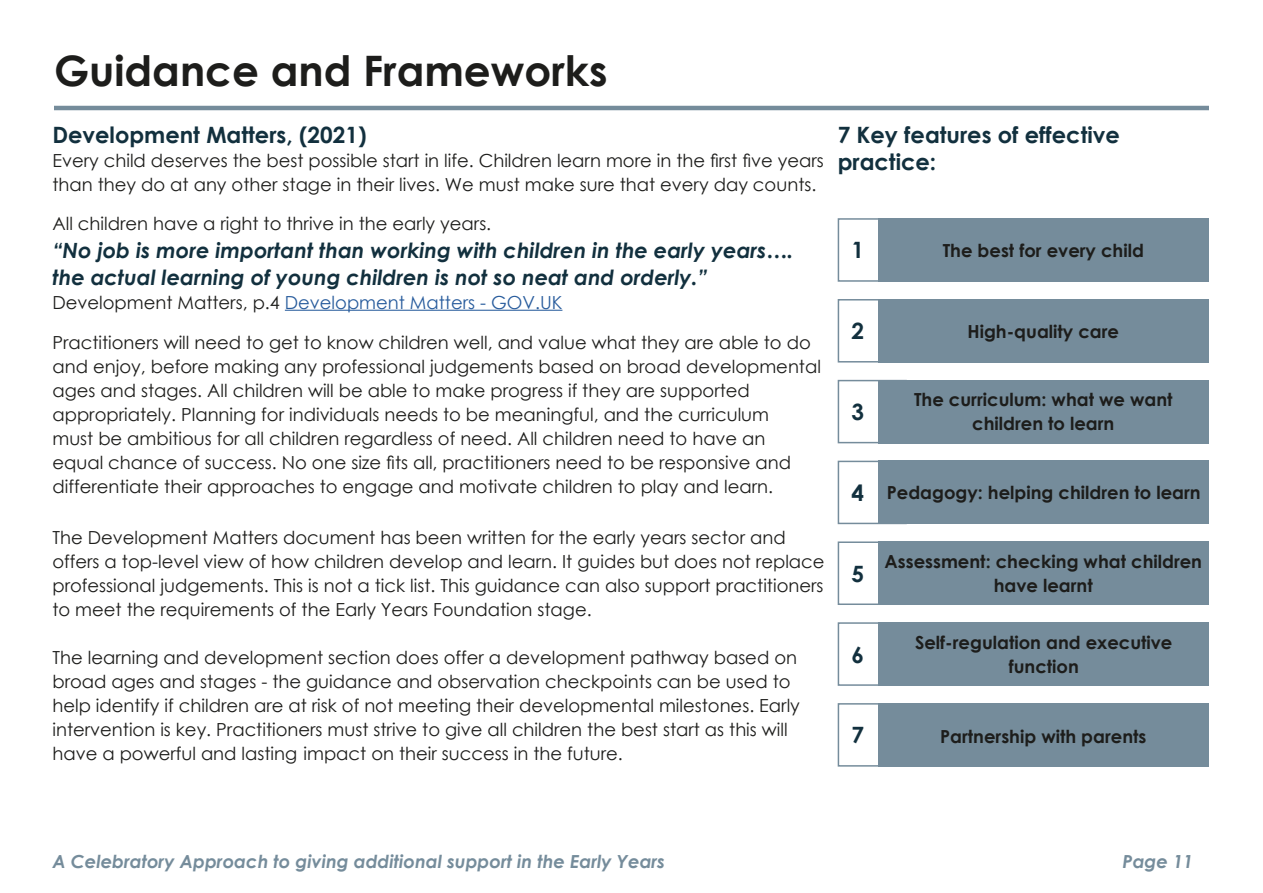
<style>
.page{position:relative;width:1263px;height:893px;background:#fff}
.page>*{position:absolute;margin:0;border:0;box-sizing:border-box;transform-origin:0 0}
.t1{font:700 42px "Century Gothic";color:#1d1d1b}
.t2{font:700 22.5px/27px "Century Gothic";color:#12303e}
.t3{font:italic 700 21px/27px "Century Gothic";color:#12303e}
.t4{font:18px/24px "Century Gothic";color:#1d1d1b}
.t5{font:700 18px/24px "Century Gothic";color:#1d1d1b;text-align:center}
.t6{font:italic 700 18px "Century Gothic";color:#758c9b}
.t7{font:18px "Century Gothic";color:#275b9c}
.s1{color:#1d1d1b}
</style>
<div class="page">
<div style="left:838px;top:703px;width:69px;height:64px;background:#fff;border:2px solid #758c9b"></div>
<div style="left:838px;top:622px;width:69px;height:64px;background:#fff;border:2px solid #758c9b"></div>
<div style="left:838px;top:541px;width:69px;height:64px;background:#fff;border:2px solid #758c9b"></div>
<div style="left:838px;top:461px;width:69px;height:63px;background:#fff;border:2px solid #758c9b"></div>
<div style="left:838px;top:380px;width:69px;height:63px;background:#fff;border:2px solid #758c9b"></div>
<div style="left:838px;top:299px;width:69px;height:64px;background:#fff;border:2px solid #758c9b"></div>
<div style="left:838px;top:218px;width:69px;height:64px;background:#fff;border:2px solid #758c9b"></div>
<hr style="left:54px;top:106px;width:1155px;height:4px;background:#758c9b">
<hr style="left:285px;top:310px;width:277px;height:1px;background:#275b9c">
<div style="left:878px;top:218px;width:331px;height:64px;background:#758c9b"></div>
<div style="left:878px;top:703px;width:331px;height:64px;background:#758c9b"></div>
<div style="left:878px;top:622px;width:331px;height:64px;background:#758c9b"></div>
<div style="left:878px;top:541px;width:331px;height:64px;background:#758c9b"></div>
<div style="left:878px;top:461px;width:331px;height:63px;background:#758c9b"></div>
<div style="left:878px;top:380px;width:331px;height:63px;background:#758c9b"></div>
<div style="left:878px;top:299px;width:331px;height:64px;background:#758c9b"></div>
<p class="t1" style="left:54px;top:38px;width:555px">Guidance and Frameworks</p>
<p class="t2" style="left:52px;top:120px;width:316px">Development Matters, (2021)</p>
<p class="t4" style="left:52px;top:148px;width:773px">Every child deserves the best possible start in life. Children learn more in the first five years than they do at any other stage in their lives. We must make sure that every day counts.</p>
<p class="t4" style="left:52px;top:212px;width:440px">All children have a right to thrive in the early years.</p>
<p class="t3" style="left:52px;top:235px;width:742px">“No job is more important than working with children in the early years…. the actual learning of young children is not so neat and orderly.”</p>
<p class="t7" style="left:52px;top:289px;width:511px"><span class="s1">Development Matters, p.4</span> Development Matters - GOV.UK</p>
<p class="t4" style="left:52px;top:330px;width:770px">Practitioners will need to get to know children well, and value what they are able to do and enjoy, before making any professional judgements based on broad developmental ages and stages. All children will be able to make progress if they are supported appropriately. Planning for individuals needs to be meaningful, and the curriculum<br>must be ambitious for all children regardless of need. All children need to have an<br>equal chance of success. No one size fits all, practitioners need to be responsive and differentiate their approaches to engage and motivate children to play and learn.</p>
<p class="t4" style="left:52px;top:525px;width:774px">The Development Matters document has been written for the early years sector and offers a top-level view of how children develop and learn. It guides but does not replace professional judgements. This is not a tick list. This guidance can also support practitioners to meet the requirements of the Early Years Foundation stage.</p>
<p class="t4" style="left:52px;top:645px;width:749px">The learning and development section does offer a development pathway based on broad ages and stages - the guidance and observation checkpoints can be used to help identify if children are at risk of not meeting their developmental milestones. Early intervention is key. Practitioners must strive to give all children the best start as this will have a powerful and lasting impact on their success in the future.</p>
<p class="t2" style="left:838px;top:120px;width:284px">7 Key features of effective practice:</p>
<p class="t2" style="left:851px;top:236px;width:14px">1</p>
<p class="t5" style="left:943px;top:237px;width:203px">The best for every child</p>
<p class="t2" style="left:851px;top:317px;width:14px">2</p>
<p class="t2" style="left:851px;top:397px;width:14px">3</p>
<p class="t2" style="left:851px;top:478px;width:14px">4</p>
<p class="t2" style="left:851px;top:559px;width:14px">5</p>
<p class="t2" style="left:851px;top:640px;width:14px">6</p>
<p class="t5" style="left:967px;top:318px;width:153px">High-quality care</p>
<p class="t5" style="left:914px;top:387px;width:260px">The curriculum: what we want children to learn</p>
<p class="t5" style="left:887px;top:480px;width:315px">Pedagogy: helping children to learn</p>
<p class="t5" style="left:884px;top:549px;width:319px">Assessment: checking what children have learnt</p>
<p class="t5" style="left:915px;top:629px;width:259px">Self-regulation and executive function</p>
<p class="t2" style="left:851px;top:721px;width:14px">7</p>
<p class="t5" style="left:940px;top:724px;width:208px">Partnership with parents</p>
<p class="t6" style="left:52px;top:848px;width:614px">A Celebratory Approach to giving additional support in the Early Years</p>
<p class="t6" style="left:1123px;top:848px;width:72px">Page 11</p>
</div>
